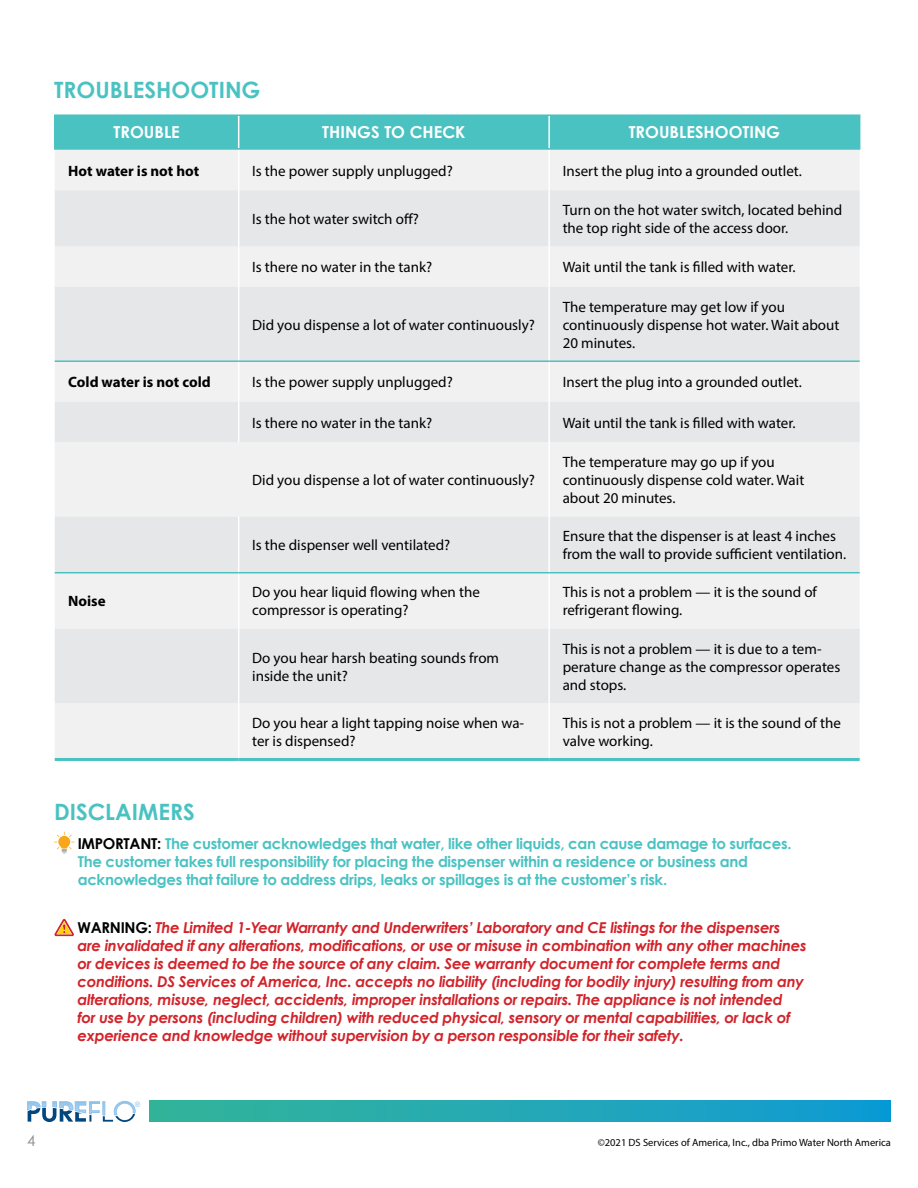
<style>
.page{position:relative;width:918px;height:1188px;background:#fff}
.page>*{position:absolute;margin:0;border:0;box-sizing:border-box;transform-origin:0 0}
.t1{font:700 22.5px "Century Gothic";color:#4bc2c2}
.t2{font:700 16.5px "Century Gothic";color:#fff}
.t3{font:15px/18px "Myriad Pro";color:#000}
.t4{font:italic 700 15px/18px "Century Gothic";letter-spacing:-.02em;color:#d2232a}
.t5{font:700 15px/18px "Century Gothic";letter-spacing:-.02em;color:#4bc2c2}
.t6{font:700 15px "Myriad Pro";color:#000}
.t7{font:15px "Century Gothic";color:#8d8c8f}
.t8{font:10.5px "Myriad Pro";color:#000}
.s1{color:#000}
.s2{font-style:normal;color:#000}
</style>
<div class="page">
<div style="left:149px;top:1101px;width:742px;height:21px;background:linear-gradient(to right,#36b598,#109bd4)"></div>
<svg style="left:27px;top:1101px;width:113px;height:21px"></svg>
<div style="left:56px;top:116px;width:803px;height:32px;background:#4bc2c2"></div>
<div style="left:55px;top:150px;width:805px;height:608px;background:#f1f1f2"></div>
<svg style="left:55px;top:190px;width:805px;height:513px;fill:#e6e7e8"></svg>
<hr style="left:238px;top:116px;width:1px;height:32px;background:#fff">
<hr style="left:548px;top:116px;width:2px;height:32px;background:#fff">
<hr style="left:238px;top:150px;width:1px;height:40px;background:#fff">
<hr style="left:548px;top:150px;width:2px;height:40px;background:#fff">
<hr style="left:238px;top:190px;width:1px;height:56px;background:#fff">
<hr style="left:548px;top:190px;width:2px;height:56px;background:#fff">
<hr style="left:238px;top:246px;width:1px;height:41px;background:#fff">
<hr style="left:548px;top:246px;width:2px;height:41px;background:#fff">
<hr style="left:238px;top:362px;width:1px;height:40px;background:#fff">
<hr style="left:548px;top:362px;width:2px;height:40px;background:#fff">
<hr style="left:238px;top:402px;width:1px;height:40px;background:#fff">
<hr style="left:548px;top:402px;width:2px;height:40px;background:#fff">
<hr style="left:238px;top:573px;width:1px;height:56px;background:#fff">
<hr style="left:548px;top:573px;width:2px;height:56px;background:#fff">
<hr style="left:238px;top:629px;width:1px;height:74px;background:#fff">
<hr style="left:548px;top:629px;width:2px;height:74px;background:#fff">
<hr style="left:238px;top:287px;width:1px;height:73px;background:#fff">
<hr style="left:548px;top:287px;width:2px;height:73px;background:#fff">
<hr style="left:548px;top:442px;width:2px;height:74px;background:#fff">
<hr style="left:238px;top:516px;width:1px;height:56px;background:#fff">
<hr style="left:548px;top:516px;width:2px;height:56px;background:#fff">
<hr style="left:238px;top:703px;width:1px;height:55px;background:#fff">
<hr style="left:548px;top:703px;width:2px;height:55px;background:#fff">
<hr style="left:54px;top:114px;width:185px;height:2px;background:#4bc2c2">
<hr style="left:54px;top:116px;width:2px;height:32px;background:#4bc2c2">
<hr style="left:239px;top:114px;width:310px;height:2px;background:#4bc2c2">
<hr style="left:549px;top:114px;width:311px;height:2px;background:#4bc2c2">
<hr style="left:859px;top:116px;width:1px;height:32px;background:#4bc2c2">
<hr style="left:54px;top:148px;width:185px;height:2px;background:#4bc2c2">
<hr style="left:239px;top:148px;width:310px;height:2px;background:#4bc2c2">
<hr style="left:549px;top:148px;width:311px;height:2px;background:#4bc2c2">
<hr style="left:55px;top:360px;width:184px;height:2px;background:#4bc2c2">
<hr style="left:239px;top:360px;width:310px;height:2px;background:#4bc2c2">
<hr style="left:549px;top:360px;width:311px;height:2px;background:#4bc2c2">
<hr style="left:55px;top:572px;width:184px;height:1px;background:#4bc2c2">
<hr style="left:239px;top:572px;width:310px;height:1px;background:#4bc2c2">
<hr style="left:549px;top:572px;width:311px;height:1px;background:#4bc2c2">
<hr style="left:55px;top:758px;width:184px;height:3px;background:#4bc2c2">
<hr style="left:239px;top:758px;width:310px;height:3px;background:#4bc2c2">
<hr style="left:549px;top:758px;width:311px;height:3px;background:#4bc2c2">
<svg style="left:54px;top:832px;width:21px;height:22px"></svg>
<svg style="left:54px;top:919px;width:20px;height:17px"></svg>
<h1 class="t1" style="left:54px;top:76px;width:208px">TROUBLESHOOTING</h1>
<p class="t2" style="left:114px;top:122px;width:68px">TROUBLE</p>
<p class="t2" style="left:322px;top:122px;width:145px">THINGS TO CHECK</p>
<p class="t2" style="left:629px;top:122px;width:153px">TROUBLESHOOTING</p>
<p class="t6" style="left:68px;top:161px;width:133px">Hot water is not hot</p>
<p class="t3" style="left:252px;top:161px;width:202px">Is the power supply unplugged?</p>
<p class="t3" style="left:563px;top:161px;width:241px">Insert the plug into a grounded outlet.</p>
<p class="t3" style="left:252px;top:210px;width:168px">Is the hot water switch off?</p>
<p class="t3" style="left:563px;top:201px;width:281px">Turn on the hot water switch, located behind the top right side of the access door.</p>
<p class="t3" style="left:252px;top:258px;width:181px">Is there no water in the tank?</p>
<p class="t3" style="left:563px;top:258px;width:235px">Wait until the tank is filled with water.</p>
<p class="t3" style="left:252px;top:315px;width:284px">Did you dispense a lot of water continuously?</p>
<p class="t3" style="left:563px;top:297px;width:278px">The temperature may get low if you continuously dispense hot water. Wait about<br>20 minutes.</p>
<p class="t6" style="left:68px;top:372px;width:144px">Cold water is not cold</p>
<p class="t3" style="left:252px;top:373px;width:202px">Is the power supply unplugged?</p>
<p class="t3" style="left:563px;top:373px;width:241px">Insert the plug into a grounded outlet.</p>
<p class="t3" style="left:252px;top:413px;width:181px">Is there no water in the tank?</p>
<p class="t3" style="left:563px;top:413px;width:235px">Wait until the tank is filled with water.</p>
<p class="t3" style="left:252px;top:471px;width:284px">Did you dispense a lot of water continuously?</p>
<p class="t3" style="left:563px;top:453px;width:243px">The temperature may go up if you continuously dispense cold water. Wait about 20 minutes.</p>
<p class="t3" style="left:252px;top:536px;width:200px">Is the dispenser well ventilated?</p>
<p class="t3" style="left:563px;top:527px;width:285px">Ensure that the dispenser is at least 4 inches from the wall to provide sufficient ventilation.</p>
<p class="t6" style="left:68px;top:592px;width:39px">Noise</p>
<p class="t3" style="left:252px;top:583px;width:229px">Do you hear liquid flowing when the compressor is operating?</p>
<p class="t3" style="left:563px;top:583px;width:256px">This is not a problem — it is the sound of refrigerant flowing.</p>
<p class="t3" style="left:252px;top:648px;width:248px">Do you hear harsh beating sounds from inside the unit?</p>
<p class="t3" style="left:563px;top:639px;width:279px">This is not a problem — it is due to a tem&shy;perature change as the compressor operates and stops.</p>
<p class="t3" style="left:252px;top:714px;width:274px">Do you hear a light tapping noise when wa&shy;ter is dispensed?</p>
<p class="t3" style="left:563px;top:714px;width:280px">This is not a problem — it is the sound of the valve working.</p>
<h1 class="t1" style="left:54px;top:798px;width:142px">DISCLAIMERS</h1>
<p class="t5" style="left:78px;top:834px;width:715px"><span class="s1">IMPORTANT:</span> The customer acknowledges that water, like other liquids, can cause damage to surfaces.<br>The customer takes full responsibility for placing the dispenser within a residence or business and acknowledges that failure to address drips, leaks or spillages is at the customer’s risk.</p>
<p class="t4" style="left:78px;top:918px;width:731px"><span class="s2">WARNING:</span> The Limited 1-Year Warranty and Underwriters’ Laboratory and CE listings for the dispensers are invalidated if any alterations, modifications, or use or misuse in combination with any other machines or devices is deemed to be the source of any claim. See warranty document for complete terms and conditions. DS Services of America, Inc. accepts no liability (including for bodily injury) resulting from any alterations, misuse, neglect, accidents, improper installations or repairs. The appliance is not intended<br>for use by persons (including children) with reduced physical, sensory or mental capabilities, or lack of experience and knowledge without supervision by a person responsible for their safety.</p>
<p class="t7" style="left:27px;top:1132px;width:10px">4</p>
<p class="t8" style="left:598px;top:1136px;width:295px">©2021 DS Services of America, Inc., dba Primo Water North America</p>
</div>
